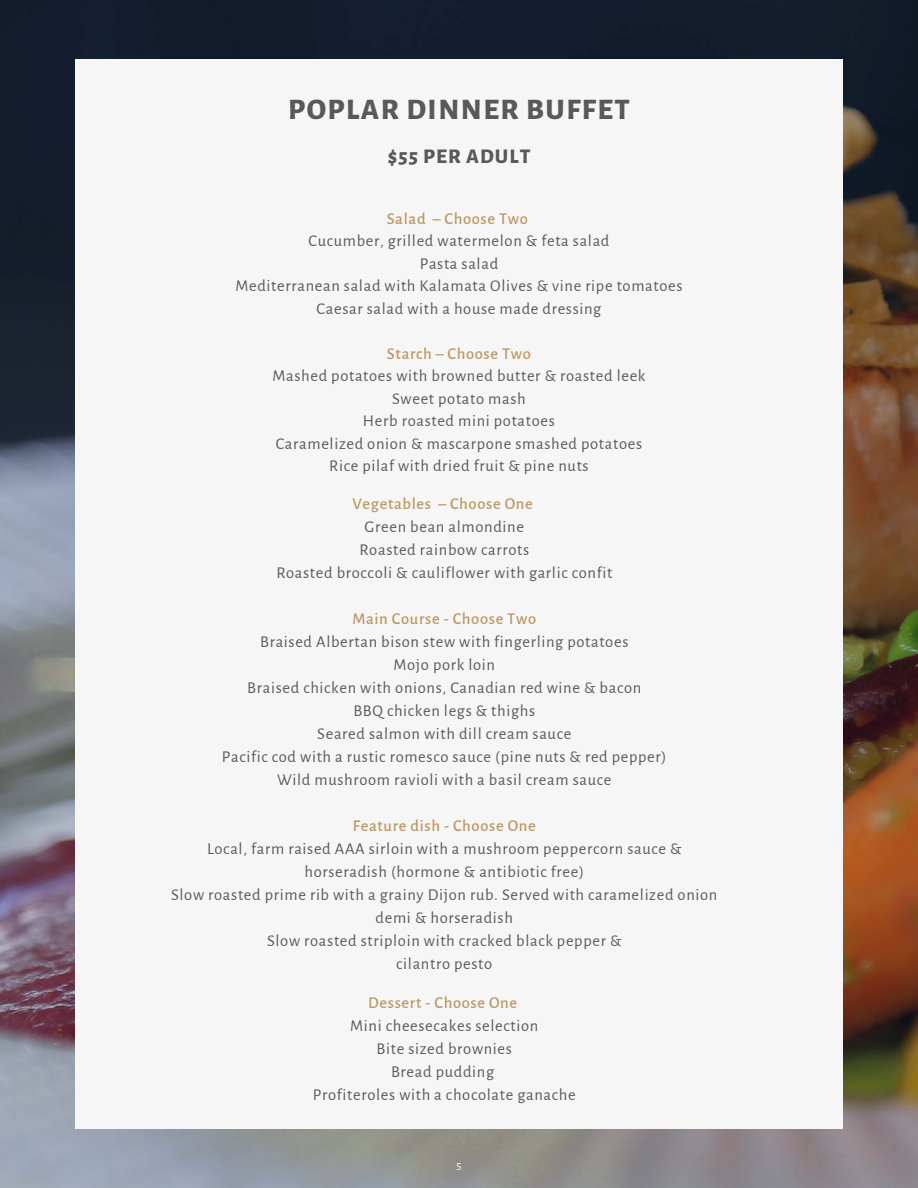
<style>
.page{position:relative;width:918px;height:1188px;background:#fff}
.page>*{position:absolute;margin:0;border:0;box-sizing:border-box;transform-origin:0 0}
.t1{font:800 30px "Alegreya Sans SC";letter-spacing:.05em;color:#59585b}
.t2{font:800 21px "Alegreya Sans SC";letter-spacing:.05em;color:#59585b}
.t3{font:16.5px/23px "Alegreya Sans";letter-spacing:.04em;color:#59585b;text-align:center}
.t4{font:500 16.5px "Alegreya Sans";letter-spacing:.04em;color:#bb9864}
.t5{font:12px "Alegreya Sans";color:#fff}
</style>
<div class="page">
<img style="left:0;top:0;width:918px;height:1188px">
<div style="left:75px;top:59px;width:767px;height:1070px;background:#f6f6f6"></div>
<h1 class="t1" style="left:288px;top:86px;width:343px">POPLAR DINNER BUFFET</h1>
<p class="t2" style="left:388px;top:140px;width:144px">$55 PER ADULT</p>
<p class="t4" style="left:387px;top:207px;width:143px">Salad – Choose Two</p>
<p class="t3" style="left:235px;top:229px;width:449px;line-height:22.5px">Cucumber, grilled watermelon &amp; feta salad<br>Pasta salad<br>Mediterranean salad with Kalamata Olives &amp; vine ripe tomatoes Caesar salad with a house made dressing</p>
<p class="t4" style="left:387px;top:342px;width:146px">Starch – Choose Two</p>
<p class="t3" style="left:273px;top:364px;width:374px;line-height:22.5px">Mashed potatoes with browned butter &amp; roasted leek Sweet potato mash<br>Herb roasted mini potatoes<br>Caramelized onion &amp; mascarpone smashed potatoes Rice pilaf with dried fruit &amp; pine nuts</p>
<p class="t4" style="left:353px;top:492px;width:182px">Vegetables – Choose One</p>
<p class="t3" style="left:276px;top:514px;width:337px">Green bean almondine<br>Roasted rainbow carrots<br>Roasted broccoli &amp; cauliflower with garlic confit</p>
<p class="t4" style="left:352px;top:607px;width:185px">Main Course - Choose Two</p>
<p class="t3" style="left:222px;top:629px;width:446px">Braised Albertan bison stew with fingerling potatoes<br>Mojo pork loin<br>Braised chicken with onions, Canadian red wine &amp; bacon<br>BBQ chicken legs &amp; thighs<br>Seared salmon with dill cream sauce<br>Pacific cod with a rustic romesco sauce (pine nuts &amp; red pepper)<br>Wild mushroom ravioli with a basil cream sauce</p>
<p class="t4" style="left:353px;top:814px;width:185px">Feature dish - Choose One</p>
<p class="t3" style="left:171px;top:836px;width:548px">Local, farm raised AAA sirloin with a mushroom peppercorn sauce &amp; horseradish (hormone &amp; antibiotic free)<br>Slow roasted prime rib with a grainy Dijon rub. Served with caramelized onion demi &amp; horseradish<br>Slow roasted striploin with cracked black pepper &amp;<br>cilantro pesto</p>
<p class="t4" style="left:368px;top:991px;width:151px">Dessert - Choose One</p>
<p class="t3" style="left:313px;top:1014px;width:264px">Mini cheesecakes selection<br>Bite sized brownies<br>Bread pudding<br>Profiteroles with a chocolate ganache</p>
<p class="t5" style="left:456px;top:1157px;width:7px">5</p>
</div>
